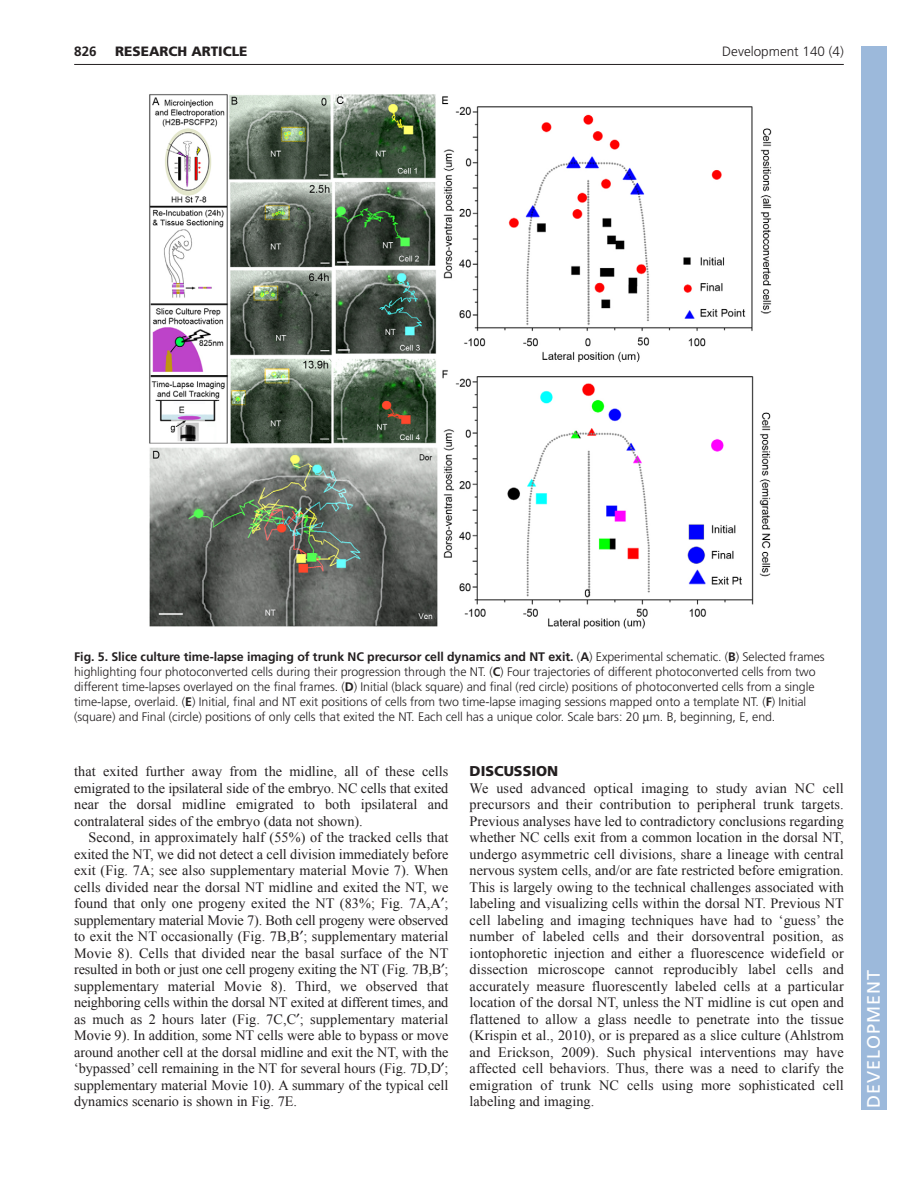
<style>
.page{position:relative;width:918px;height:1188px;background:#fff}
.page>*{position:absolute;margin:0;border:0;box-sizing:border-box;transform-origin:0 0}
.t1{font:18px "Frutiger LT Std";letter-spacing:.055em;color:#fff}
.t2{font:14.25px/16.5px "Times New Roman";letter-spacing:-.005em;color:#231f20;text-align:justify}
.t3{font:900 14.25px "Frutiger LT Std";color:#231f20}
.t4{font:300 13.5px "Frutiger";color:#231f20}
.t5{font:900 13.5px "Frutiger LT Std";color:#231f20}
.t6{font:700 13.5px "Frutiger LT Std";color:#231f20}
.t7{font:300 12.3px/15px "Frutiger";letter-spacing:-.005em;color:#231f20}
.s1{font-weight:700}
</style>
<div class="page">
<hr style="left:74px;top:64px;width:770px;height:1px;background:#231f20">
<img style="left:149px;top:94px;width:623px;height:535px">
<div style="left:861px;top:46px;width:25px;height:1064px;background:#9cb9db"></div>
<p class="t6" style="left:74px;top:46px;width:24px">826</p>
<p class="t5" style="left:115px;top:46px;width:134px">RESEARCH ARTICLE</p>
<p class="t4" style="left:722px;top:46px;width:123px">Development 140 (4)</p>
<p class="t7" style="left:74px;top:650px;width:752px"><span class="s1">Fig. 5. Slice culture time-lapse imaging of trunk NC precursor cell dynamics and NT exit.</span> (<span class="s1">A</span>) Experimental schematic. (<span class="s1">B</span>) Selected frames highlighting four photoconverted cells during their progression through the NT. (<span class="s1">C</span>) Four trajectories of different photoconverted cells from two different time-lapses overlayed on the final frames. (<span class="s1">D</span>) Initial (black square) and final (red circle) positions of photoconverted cells from a single time-lapse, overlaid. (<span class="s1">E</span>) Initial, final and NT exit positions of cells from two time-lapse imaging sessions mapped onto a template NT. (<span class="s1">F</span>) Initial (square) and Final (circle) positions of only cells that exited the NT. Each cell has a unique color. Scale bars: 20 m. B, beginning, E, end.</p>
<p class="t2" style="left:74px;top:763px;width:376px">that exited further away from the midline, all of these cells emigrated to the ipsilateral side of the embryo. NC cells that exited near the dorsal midline emigrated to both ipsilateral and contralateral sides of the embryo (data not shown).</p>
<p class="t2" style="left:74px;top:829px;width:376px;text-indent:14px">Second, in approximately half (55%) of the tracked cells that exited the NT, we did not detect a cell division immediately before exit (Fig. 7A; see also supplementary material Movie 7). When cells divided near the dorsal NT midline and exited the NT, we found that only one progeny exited the NT (83%; Fig. 7A,A ; supplementary material Movie 7). Both cell progeny were observed to exit the NT occasionally (Fig. 7B,B ; supplementary material Movie 8). Cells that divided near the basal surface of the NT resulted in both or just one cell progeny exiting the NT (Fig. 7B,B ; supplementary material Movie 8). Third, we observed that neighboring cells within the dorsal NT exited at different times, and as much as 2 hours later (Fig. 7C,C ; supplementary material Movie 9). In addition, some NT cells were able to bypass or move around another cell at the dorsal midline and exit the NT, with the ‘bypassed’ cell remaining in the NT for several hours (Fig. 7D,D ; supplementary material Movie 10). A summary of the typical cell dynamics scenario is shown in Fig. 7E.</p>
<p class="t3" style="left:470px;top:766px;width:90px">DISCUSSION</p>
<p class="t2" style="left:470px;top:780px;width:376px">We used advanced optical imaging to study avian NC cell precursors and their contribution to peripheral trunk targets.<br>Previous analyses have led to contradictory conclusions regarding whether NC cells exit from a common location in the dorsal NT, undergo asymmetric cell divisions, share a lineage with central nervous system cells, and/or are fate restricted before emigration.<br>This is largely owing to the technical challenges associated with labeling and visualizing cells within the dorsal NT. Previous NT cell labeling and imaging techniques have had to ‘guess’ the number of labeled cells and their dorsoventral position, as iontophoretic injection and either a fluorescence widefield or dissection microscope cannot reproducibly label cells and accurately measure fluorescently labeled cells at a particular location of the dorsal NT, unless the NT midline is cut open and flattened to allow a glass needle to penetrate into the tissue (Krispin et al., 2010), or is prepared as a slice culture (Ahlstrom and Erickson, 2009). Such physical interventions may have affected cell behaviors. Thus, there was a need to clarify the emigration of trunk NC cells using more sophisticated cell labeling and imaging.</p>
<p class="t1" style="left:863px;top:1108px;width:140px;rotate:-90deg">DEVELOPMENT</p>
</div>
